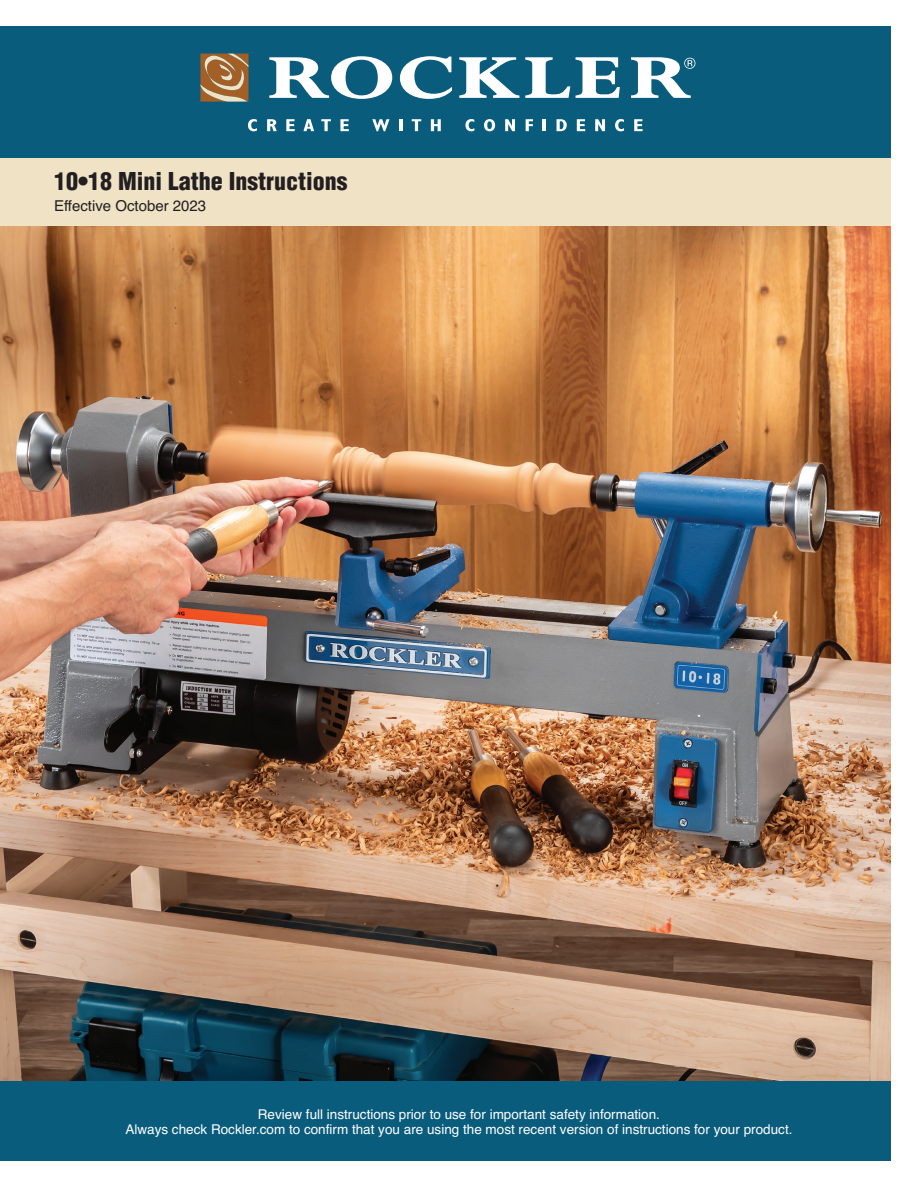
<style>
.page{position:relative;width:918px;height:1188px;background:#fff}
.page>*{position:absolute;margin:0;border:0;box-sizing:border-box;transform-origin:0 0}
.t1{font:900 condensed 24px "Helvetica";color:#231f20}
.t2{font:15px "Helvetica";color:#231f20}
.t3{font:13.5px/15px "Helvetica";color:#fff;text-align:center}
</style>
<div class="page">
<img style="left:0;top:226px;width:891px;height:855px">
<div style="left:0;top:1081px;width:891px;height:79px;background:#0a5c7d"></div>
<div style="left:0;top:143px;width:891px;height:83px;background:#efe2c5"></div>
<div style="left:0;top:26px;width:891px;height:132px;background:#0a5c7d"></div>
<svg style="left:400px;top:56px;width:52px;height:43px"></svg>
<svg style="left:459px;top:57px;width:60px;height:41px"></svg>
<svg style="left:525px;top:57px;width:45px;height:41px"></svg>
<svg style="left:576px;top:57px;width:44px;height:41px"></svg>
<svg style="left:269px;top:56px;width:123px;height:43px"></svg>
<svg style="left:200px;top:54px;width:49px;height:48px"></svg>
<svg style="left:248px;top:119px;width:9px;height:12px"></svg>
<svg style="left:267px;top:119px;width:10px;height:12px"></svg>
<svg style="left:286px;top:119px;width:9px;height:12px"></svg>
<svg style="left:303px;top:119px;width:11px;height:12px"></svg>
<svg style="left:321px;top:119px;width:10px;height:12px"></svg>
<svg style="left:340px;top:119px;width:9px;height:12px"></svg>
<svg style="left:372px;top:119px;width:18px;height:12px"></svg>
<svg style="left:399px;top:119px;width:3px;height:12px"></svg>
<svg style="left:412px;top:119px;width:9px;height:12px"></svg>
<svg style="left:431px;top:119px;width:10px;height:12px"></svg>
<svg style="left:465px;top:119px;width:9px;height:12px"></svg>
<svg style="left:484px;top:119px;width:11px;height:12px"></svg>
<svg style="left:505px;top:119px;width:10px;height:12px"></svg>
<svg style="left:526px;top:119px;width:7px;height:12px"></svg>
<svg style="left:543px;top:119px;width:3px;height:12px"></svg>
<svg style="left:557px;top:119px;width:10px;height:12px"></svg>
<svg style="left:577px;top:119px;width:8px;height:12px"></svg>
<svg style="left:595px;top:119px;width:10px;height:12px"></svg>
<svg style="left:615px;top:119px;width:9px;height:12px"></svg>
<svg style="left:634px;top:119px;width:9px;height:12px"></svg>
<svg style="left:631px;top:57px;width:64px;height:41px"></svg>
<h1 class="t1" style="left:54px;top:166px;width:295px">10•18 Mini Lathe Instructions</h1>
<p class="t2" style="left:54px;top:196px;width:154px">Effective October 2023</p>
<p class="t3" style="left:125px;top:1107px;width:669px">Review full instructions prior to use for important safety information.<br>Always check Rockler.com to confirm that you are using the most recent version of instructions for your product.</p>
</div>
